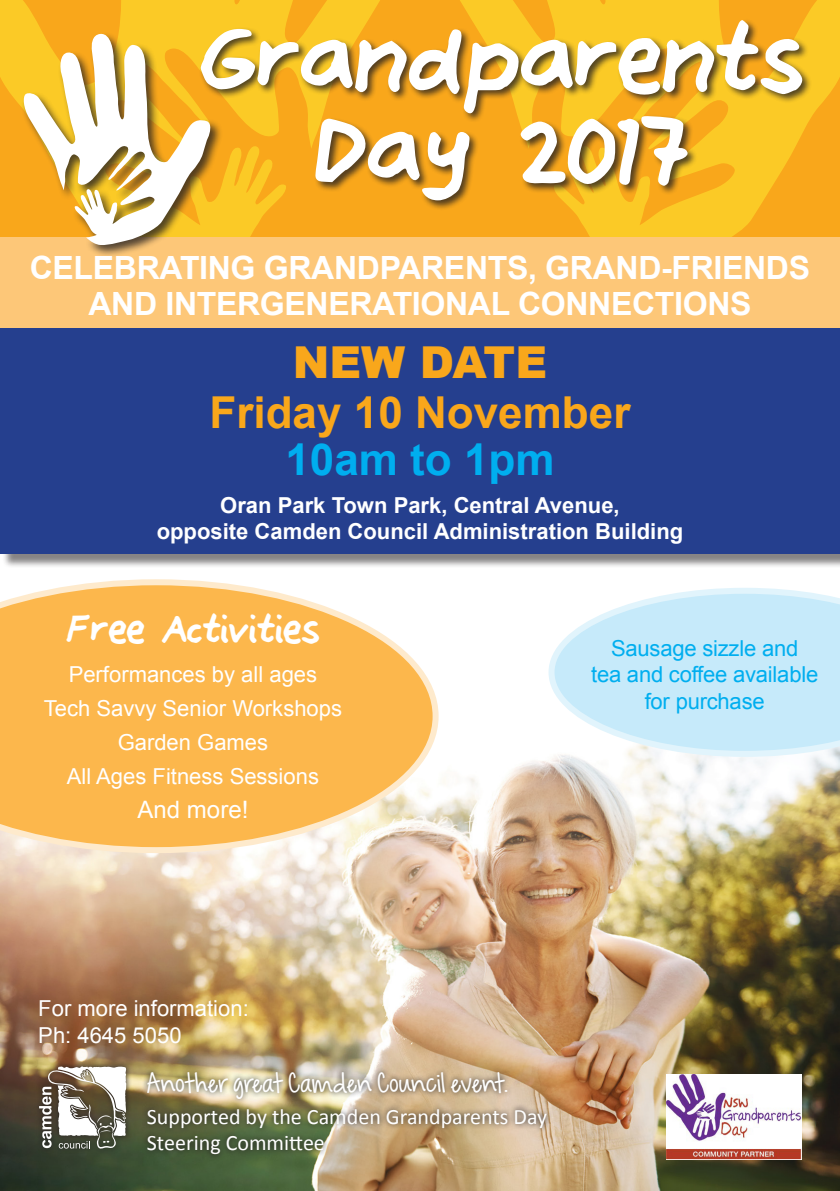
<style>
.page{position:relative;width:840px;height:1191px;background:#fff}
.page>*{position:absolute;margin:0;border:0;box-sizing:border-box;transform-origin:0 0}
.t1{font:116px "Alve Font";color:#fff}
.t2{font:48px "Alve Font";color:#fff}
.t3{font:700 44px "Arial";color:#f9a71b}
.t4{font:700 44px "Arial";color:#00aeef}
.t5{font:900 44px "Arial";color:#f9a71b}
.t6{font:700 32px/36px "Arial";letter-spacing:-.01em;color:#fff;text-align:center}
.t7{font:24px "KG Feeling 22";color:#fff}
.t8{font:24px "Arial";color:#fff}
.t9{font:22px/34px "Arial";color:#fff;text-align:center}
.t10{font:700 22px/26.4px "Arial";color:#fff;text-align:center}
.t11{font:22px/26.4px "Calibri";color:#fff}
.t12{font:22px "Arial";letter-spacing:-.01em;color:#00aeef}
</style>
<div class="page">
<svg style="left:0;top:0;width:403px;height:237px;background:#f9b61f"></svg>
<svg style="left:436px;top:0;width:403px;height:237px;background:#f9b720"></svg>
<div style="left:198px;top:18px;width:613px;height:192px;background:#231f20;opacity:.78"></div>
<img style="left:0;top:709px;width:839px;height:482px">
<svg style="left:548px;top:588px;width:291px;height:169px"></svg>
<svg style="left:0;top:579px;width:438px;height:274px;background:#fbc36b"></svg>
<svg style="left:34px;top:1060px;width:98px;height:94px;background:#655d3e"></svg>
<svg style="left:39px;top:1066px;width:87px;height:82px"></svg>
<img style="left:142px;top:1066px;width:370px;height:37px">
<img style="left:666px;top:1074px;width:135px;height:85px">
<div style="left:0;top:237px;width:839px;height:90px;background:#fdc778"></div>
<div style="left:21px;top:31px;width:201px;height:226px;background:#231f20;opacity:.78"></div>
<svg style="left:23px;top:33px;width:189px;height:212px"></svg>
<div style="left:2px;top:330px;width:837px;height:237px;background:#231f20;opacity:.55"></div>
<div style="left:0;top:328px;width:839px;height:225px;background:#253f8e"></div>
<svg style="left:142px;top:1103px;width:410px;height:57px;background:#908864"></svg>
<p class="t1" style="left:199px;top:11px;width:605px">Grandparents</p>
<p class="t1" style="left:314px;top:103px;width:375px">Day 2017</p>
<p class="t6" style="left:30px;top:251px;width:781px">CELEBRATING GRANDPARENTS, GRAND-FRIENDS<br>AND INTERGENERATIONAL CONNECTIONS</p>
<p class="t5" style="left:292px;top:331px;width:256px">NEW DATE</p>
<p class="t3" style="left:209px;top:383px;width:422px">Friday 10 November</p>
<p class="t4" style="left:285px;top:430px;width:270px">10am to 1pm</p>
<p class="t10" style="left:157px;top:492px;width:527px">Oran Park Town Park, Central Avenue,<br>opposite Camden Council Administration Building</p>
<p class="t2" style="left:66px;top:609px;width:255px">Free Activities</p>
<p class="t9" style="left:44px;top:657px;width:299px">Performances by all ages<br>Tech Savvy Senior Workshops</p>
<p class="t9" style="left:118px;top:725px;width:152px">Garden Games</p>
<p class="t9" style="left:67px;top:759px;width:253px">All Ages Fitness Sessions</p>
<p class="t8" style="left:137px;top:794px;width:112px">And more!</p>
<p class="t12" style="left:610px;top:634px;width:189px">Sausage sizzle and</p>
<p class="t12" style="left:590px;top:660px;width:228px">tea and coffee available</p>
<p class="t12" style="left:644px;top:686px;width:121px">for purchase</p>
<p class="t9" style="left:38px;top:991px;width:212px">For more information:</p>
<p class="t9" style="left:38px;top:1018px;width:145px">Ph: 4645 5050</p>
<p class="t7" style="left:147px;top:1066px;width:363px">Another great Camden Council event.</p>
<p class="t11" style="left:147px;top:1103px;width:401px">Supported by the Camden Grandparents Day<br>Steering Committee</p>
</div>
